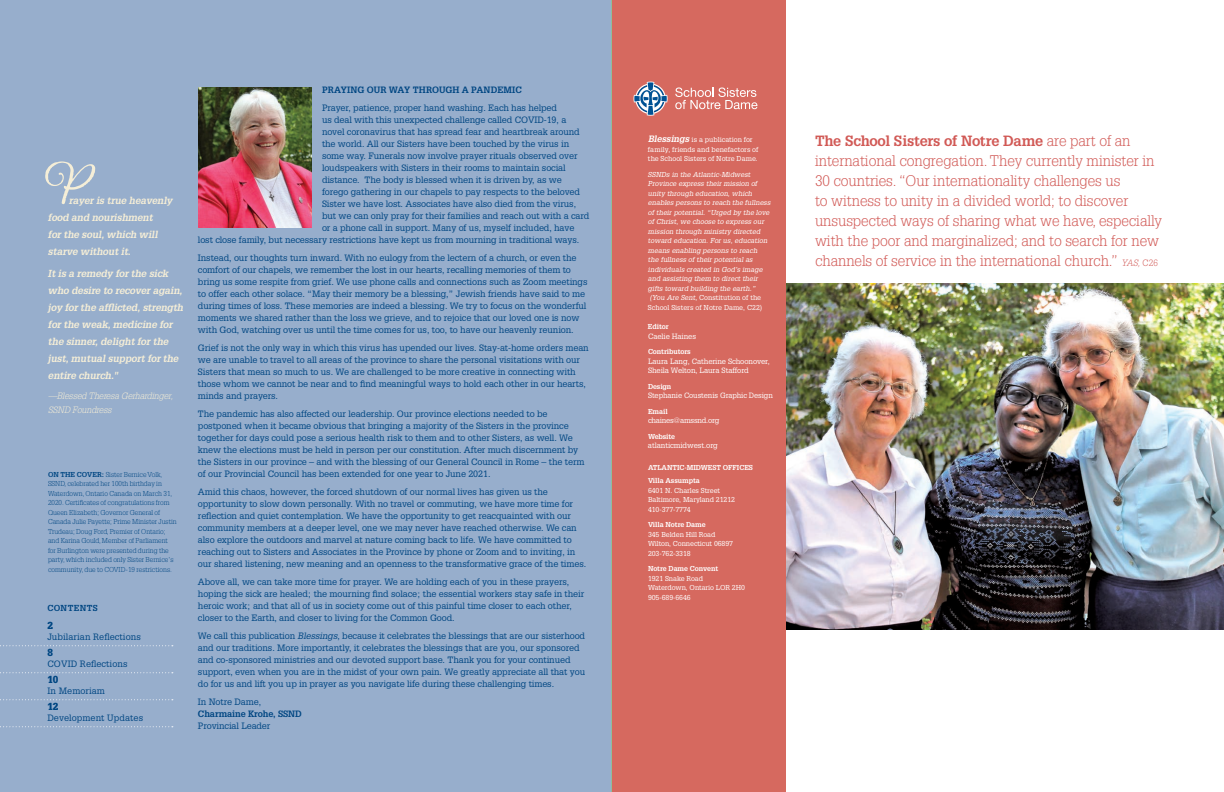
<style>
.page{position:relative;width:1224px;height:792px;background:#fff}
.page>*{position:absolute;margin:0;border:0;box-sizing:border-box;transform-origin:0 0}
.t1{font:51px "Alana PRO";color:#f5eed7}
.t2{font:300 15px/20px "Glypha LT Std";letter-spacing:-.005em;color:#d15955}
.t3{font:700 14.5px "Glypha LT Std";letter-spacing:-.015em;color:#d15955}
.t4{font:italic 700 10px/17px "Glypha LT Std";letter-spacing:-.015em;color:#f5eed7}
.t5{font:900 10px "Glypha LT Std";color:#004682}
.t6{font:9px/12px "Glypha LT Std";letter-spacing:-.01em;color:#004682}
.t7{font:9px "Glypha LT Std";letter-spacing:.01em;color:#004682}
.t8{font:700 9px "Glypha LT Std";letter-spacing:-.01em;color:#004682}
.t9{font:italic 300 9px/14px "Glypha LT Std";letter-spacing:-.01em;color:#f5eed7}
.t10{font:700 8.5px "Glypha LT Std";letter-spacing:.045em;color:#004682}
.t11{font:7.5px/9.5px "Glypha LT Std";letter-spacing:-.01em;color:#fff}
.t12{font:7.5px "Glypha LT Std";letter-spacing:-.03em;color:#fff}
.t13{font:italic 7px/9.5px "Glypha LT Std";color:#fff}
.t14{font:300 7px/9.5px "Glypha LT Std";color:#004682}
.t15{font:7px/9.5px "Glypha LT Std";letter-spacing:-.01em;color:#fff}
.t16{font:700 7px/13.5px "Glypha LT Std";letter-spacing:-.01em;color:#fff}
.s1{font-weight:700}
.s2{font-style:italic}
.s3{font-weight:700;font-style:italic;font-size:9px}
.s4{font-style:normal}
.s5{font-weight:300;font-size:15px}
.s6{font-style:italic;font-size:9px}
.s7{font-size:9px}
</style>
<div class="page">
<div style="left:0;top:0;width:612px;height:792px;background:#97aecc"></div>
<div style="left:612px;top:0;width:174px;height:792px;background:#d6695f"></div>
<svg style="left:675px;top:88px;width:82px;height:21px"></svg>
<svg style="left:634px;top:82px;width:34px;height:34px"></svg>
<img style="left:198px;top:88px;width:114px;height:140px">
<svg style="left:0;top:645px;width:173px;height:1px"></svg>
<svg style="left:0;top:672px;width:173px;height:1px"></svg>
<svg style="left:0;top:699px;width:173px;height:1px"></svg>
<svg style="left:0;top:726px;width:173px;height:1px"></svg>
<img style="left:786px;top:284px;width:438px;height:346px">
<h1 class="t1" style="left:48px;top:156px;width:35px">P</h1>
<p class="t4" style="left:48px;top:192px;width:126px;text-indent:21px">rayer is true heavenly food and nourishment<br>for the soul, which will starve without it.</p>
<p class="t4" style="left:48px;top:265px;width:137px">It is a remedy for the sick who desire to recover again, joy for the afflicted, strength for the weak, medicine for the sinner, delight for the just, mutual support for the entire church."</p>
<p class="t9" style="left:48px;top:389px;width:126px">—Blessed Theresa Gerhardinger,<br>SSND Foundress</p>
<p class="t14" style="left:48px;top:470px;width:130px"><span class="s1">ON THE COVER:</span> Sister Bernice Volk, SSND, celebrated her 100th birthday in Waterdown, Ontario Canada on March 31, 2020. Certificates of congratulations from Queen Elizabeth; Governor General of Canada Julie Payette; Prime Minister Justin Trudeau; Doug Ford, Premier of Ontario; and Karina Gould, Member of Parliament for Burlington were presented during the party, which included only Sister Bernice's community, due to COVID-19 restrictions.</p>
<p class="t10" style="left:47px;top:603px;width:52px">CONTENTS</p>
<p class="t5" style="left:47px;top:620px;width:7px">2</p>
<p class="t7" style="left:47px;top:632px;width:95px">Jubilarian Reflections</p>
<p class="t5" style="left:47px;top:647px;width:7px">8</p>
<p class="t7" style="left:47px;top:659px;width:82px">COVID Reflections</p>
<p class="t5" style="left:47px;top:674px;width:13px">10</p>
<p class="t7" style="left:47px;top:686px;width:59px">In Memoriam</p>
<p class="t5" style="left:47px;top:701px;width:13px">12</p>
<p class="t7" style="left:47px;top:713px;width:97px">Development Updates</p>
<p class="t8" style="left:322px;top:85px;width:201px">PRAYING OUR WAY THROUGH A PANDEMIC</p>
<p class="t6" style="left:322px;top:102px;width:236px">Prayer, patience, proper hand washing. Each has helped</p>
<p class="t6" style="left:322px;top:114px;width:246px">us deal with this unexpected challenge called COVID-19, a</p>
<p class="t6" style="left:322px;top:126px;width:259px">novel coronavirus that has spread fear and heartbreak around</p>
<p class="t6" style="left:322px;top:138px;width:249px">the world. All our Sisters have been touched by the virus in</p>
<p class="t6" style="left:322px;top:150px;width:257px">some way. Funerals now involve prayer rituals observed over</p>
<p class="t6" style="left:322px;top:162px;width:245px">loudspeakers with Sisters in their rooms to maintain social</p>
<p class="t6" style="left:322px;top:174px;width:241px">distance. The body is blessed when it is driven by, as we</p>
<p class="t6" style="left:322px;top:186px;width:260px">forego gathering in our chapels to pay respects to the beloved</p>
<p class="t6" style="left:322px;top:198px;width:256px">Sister we have lost. Associates have also died from the virus,</p>
<p class="t6" style="left:322px;top:210px;width:269px">but we can only pray for their families and reach out with a card</p>
<p class="t6" style="left:322px;top:222px;width:254px">or a phone call in support. Many of us, myself included, have</p>
<p class="t6" style="left:198px;top:234px;width:383px">lost close family, but necessary restrictions have kept us from mourning in traditional ways.</p>
<p class="t6" style="left:198px;top:252px;width:391px">Instead, our thoughts turn inward. With no eulogy from the lectern of a church, or even the comfort of our chapels, we remember the lost in our hearts, recalling memories of them to bring us some respite from grief. We use phone calls and connections such as Zoom meetings to offer each other solace. “May their memory be a blessing,” Jewish friends have said to me during times of loss. These memories are indeed a blessing. We try to focus on the wonderful moments we shared rather than the loss we grieve, and to rejoice that our loved one is now with God, watching over us until the time comes for us, too, to have our heavenly reunion.</p>
<p class="t6" style="left:198px;top:342px;width:392px">Grief is not the only way in which this virus has upended our lives. Stay-at-home orders mean we are unable to travel to all areas of the province to share the personal visitations with our Sisters that mean so much to us. We are challenged to be more creative in connecting with those whom we cannot be near and to find meaningful ways to hold each other in our hearts, minds and prayers.</p>
<p class="t6" style="left:198px;top:408px;width:388px">The pandemic has also affected our leadership. Our province elections needed to be postponed when it became obvious that bringing a majority of the Sisters in the province together for days could pose a serious health risk to them and to other Sisters, as well. We knew the elections must be held in person per our constitution. After much discernment by the Sisters in our province – and with the blessing of our General Council in Rome – the term of our Provincial Council has been extended for one year to June 2021.</p>
<p class="t6" style="left:198px;top:486px;width:390px">Amid this chaos, however, the forced shutdown of our normal lives has given us the opportunity to slow down personally. With no travel or commuting, we have more time for reflection and quiet contemplation. We have the opportunity to get reacquainted with our community members at a deeper level, one we may never have reached otherwise. We can also explore the outdoors and marvel at nature coming back to life. We have committed to reaching out to Sisters and Associates in the Province by phone or Zoom and to inviting, in our shared listening, new meaning and an openness to the transformative grace of the times.</p>
<p class="t6" style="left:198px;top:576px;width:388px">Above all, we can take more time for prayer. We are holding each of you in these prayers, hoping the sick are healed; the mourning find solace; the essential workers stay safe in their heroic work; and that all of us in society come out of this painful time closer to each other, closer to the Earth, and closer to living for the Common Good.</p>
<p class="t6" style="left:198px;top:630px;width:389px">We call this publication <span class="s2">Blessings</span>, because it celebrates the blessings that are our sisterhood and our traditions. More importantly, it celebrates the blessings that are you, our sponsored and co-sponsored ministries and our devoted support base. Thank you for your continued support, even when you are in the midst of your own pain. We greatly appreciate all that you do for us and lift you up in prayer as you navigate life during these challenging times.</p>
<p class="t6" style="left:198px;top:696px;width:65px">In Notre Dame,</p>
<p class="t8" style="left:198px;top:709px;width:105px">Charmaine Krohe, SSND</p>
<p class="t6" style="left:198px;top:720px;width:74px">Provincial Leader</p>
<p class="t15" style="left:648px;top:135px;width:112px"><span class="s3">Blessings</span> is a publication for family, friends and benefactors of the School Sisters of Notre Dame.</p>
<p class="t13" style="left:648px;top:169px;width:124px">SSNDs in the Atlantic-Midwest Province express their mission of unity through education, which enables persons to reach the fullness of their potential. “Urged by the love of Christ, we choose to express our mission through ministry directed toward education. For us, education means enabling persons to reach<br>the fullness of their potential as individuals created in God’s image and assisting them to direct their gifts toward building the earth.” (You Are Sent, <span class="s4">Constitution of the School Sisters of Notre Dame, C22)</span></p>
<p class="t16" style="left:648px;top:320px;width:22px">Editor</p>
<p class="t11" style="left:648px;top:331px;width:50px">Caelie Haines</p>
<p class="t16" style="left:648px;top:345px;width:44px">Contributors</p>
<p class="t11" style="left:648px;top:356px;width:123px">Laura Lang, Catherine Schoonover,<br>Sheila Welton, Laura Stafford</p>
<p class="t16" style="left:648px;top:379px;width:25px">Design</p>
<p class="t11" style="left:648px;top:390px;width:126px">Stephanie Coustenis Graphic Design</p>
<p class="t16" style="left:648px;top:404px;width:21px">Email</p>
<p class="t12" style="left:648px;top:416px;width:73px">chaines@amssnd.org</p>
<p class="t16" style="left:648px;top:429px;width:29px">Website</p>
<p class="t11" style="left:648px;top:440px;width:71px">atlanticmidwest.org</p>
<p class="t16" style="left:648px;top:460px;width:106px">ATLANTIC-MIDWEST OFFICES<br>Villa Assumpta</p>
<p class="t15" style="left:648px;top:485px;width:89px">6401 N. Charles Street<br>Baltimore, Maryland 21212<br>410-377-7774</p>
<p class="t16" style="left:648px;top:518px;width:59px">Villa Notre Dame</p>
<p class="t15" style="left:648px;top:529px;width:87px">345 Belden Hill Road<br>Wilton, Connecticut 06897<br>203-762-3318</p>
<p class="t16" style="left:648px;top:562px;width:72px">Notre Dame Convent</p>
<p class="t15" style="left:648px;top:573px;width:99px">1921 Snake Road<br>Waterdown, Ontario LOR 2H0<br>905-689-6646</p>
<h3 class="t3" style="left:815px;top:132px;width:317px">The School Sisters of Notre Dame <span class="s5">are part of an</span></h3>
<p class="t2" style="left:815px;top:151px;width:349px">international congregation. They currently minister in 30 countries. “Our internationality challenges us<br>to witness to unity in a divided world; to discover unsuspected ways of sharing what we have, especially with the poor and marginalized; and to search for new channels of service in the international church.” <span class="s6">YAS,</span> <span class="s7">C26</span></p>
</div>
